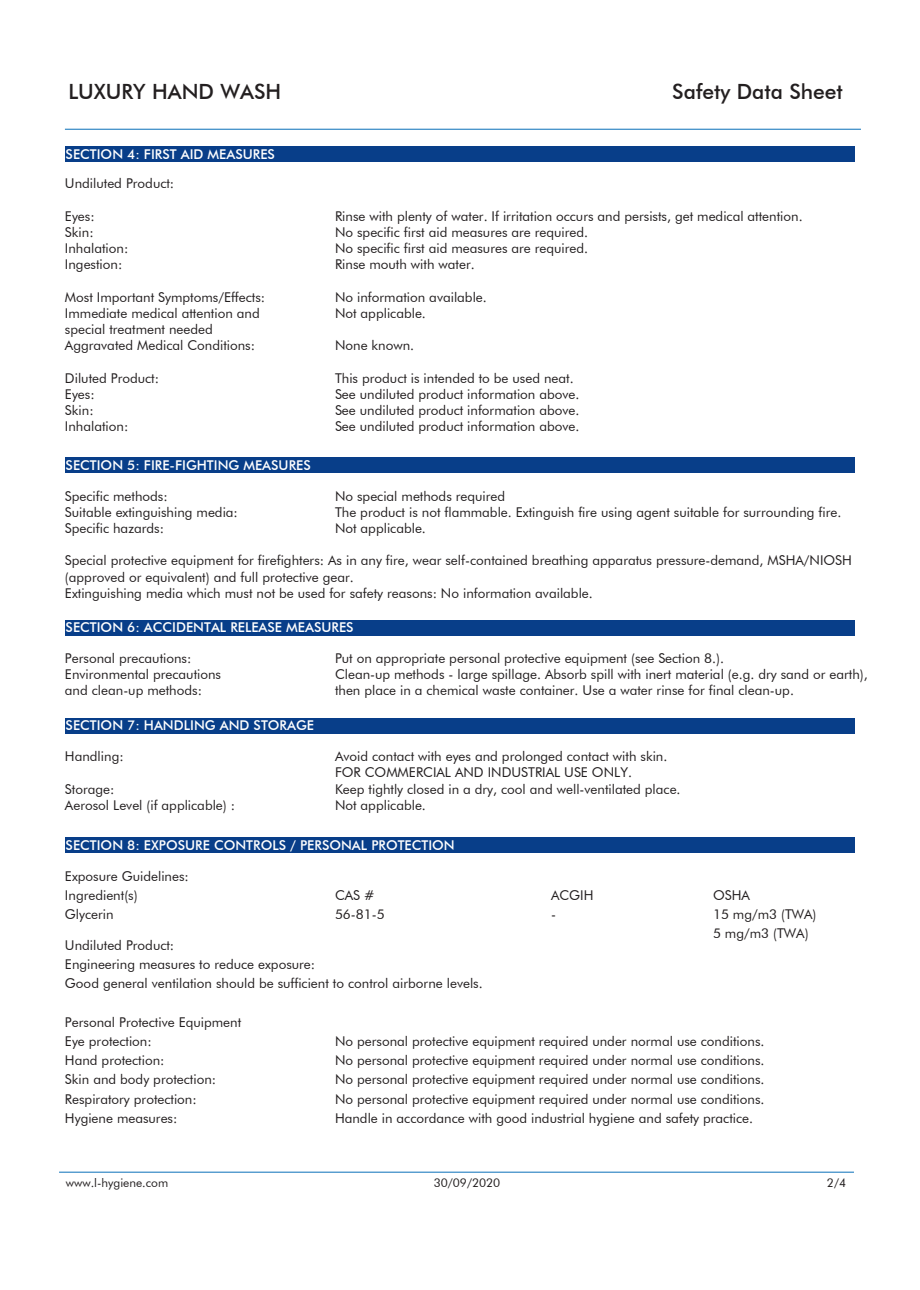
<style>
.page{position:relative;width:920px;height:1290px;background:#fff}
.page>*{position:absolute;margin:0;border:0;box-sizing:border-box;transform-origin:0 0}
.t1{font:500 21px "Futura BT";color:#231f20}
.t2{font:13.5px/19.2px "Futura BT";color:#231f20}
.t3{font:500 13.5px "Futura BT";color:#fff}
.t4{font:12px "Futura BT";color:#231f20}
</style>
<div class="page">
<hr style="left:65px;top:129px;width:796px;height:1px;background:#0a70b9">
<hr style="left:59px;top:1172px;width:795px;height:1px;background:#0a70b9">
<div style="left:65px;top:457px;width:789px;height:16px;background:#083e89"></div>
<div style="left:65px;top:620px;width:789px;height:15px;background:#083e89"></div>
<div style="left:65px;top:718px;width:789px;height:15px;background:#083e89"></div>
<div style="left:65px;top:837px;width:789px;height:16px;background:#083e89"></div>
<div style="left:65px;top:146px;width:789px;height:16px;background:#083e89"></div>
<h1 class="t1" style="left:68px;top:78px;width:214px">LUXURY HAND WASH</h1>
<h1 class="t1" style="left:672px;top:78px;width:172px">Safety Data Sheet</h1>
<p class="t3" style="left:66px;top:146px;width:211px">SECTION 4: FIRST AID MEASURES</p>
<p class="t2" style="left:65px;top:174px;width:111px">Undiluted Product:</p>
<p class="t2" style="left:65px;top:206px;width:31px">Eyes:</p>
<p class="t2" style="left:335px;top:206px;width:469px">Rinse with plenty of water. If irritation occurs and persists, get medical attention.</p>
<p class="t2" style="left:65px;top:222px;width:30px">Skin:</p>
<p class="t2" style="left:335px;top:222px;width:255px">No specific first aid measures are required.</p>
<p class="t2" style="left:65px;top:239px;width:65px">Inhalation:</p>
<p class="t2" style="left:335px;top:239px;width:255px">No specific first aid measures are required.</p>
<p class="t2" style="left:65px;top:255px;width:59px">Ingestion:</p>
<p class="t2" style="left:335px;top:255px;width:141px">Rinse mouth with water.</p>
<p class="t2" style="left:65px;top:287px;width:202px">Most Important Symptoms/Effects:</p>
<p class="t2" style="left:335px;top:287px;width:153px">No information available.</p>
<p class="t2" style="left:65px;top:303px;width:196px">Immediate medical attention and</p>
<p class="t2" style="left:335px;top:303px;width:92px">Not applicable.</p>
<p class="t2" style="left:65px;top:321px;width:192px;line-height:16.2px">special treatment needed<br>Aggravated Medical Conditions:</p>
<p class="t2" style="left:335px;top:336px;width:81px">None known.</p>
<p class="t2" style="left:65px;top:368px;width:96px">Diluted Product:</p>
<p class="t2" style="left:335px;top:368px;width:240px">This product is intended to be used neat.</p>
<p class="t2" style="left:65px;top:384px;width:31px">Eyes:</p>
<p class="t2" style="left:335px;top:384px;width:246px">See undiluted product information above.</p>
<p class="t2" style="left:65px;top:401px;width:30px">Skin:</p>
<p class="t2" style="left:335px;top:401px;width:246px">See undiluted product information above.</p>
<p class="t2" style="left:65px;top:417px;width:65px">Inhalation:</p>
<p class="t2" style="left:335px;top:417px;width:246px">See undiluted product information above.</p>
<p class="t3" style="left:66px;top:457px;width:247px">SECTION 5: FIRE-FIGHTING MEASURES</p>
<p class="t2" style="left:65px;top:486px;width:104px">Specific methods:</p>
<p class="t2" style="left:335px;top:486px;width:172px">No special methods required</p>
<p class="t2" style="left:65px;top:502px;width:174px">Suitable extinguishing media:</p>
<p class="t2" style="left:335px;top:502px;width:508px">The product is not flammable. Extinguish fire using agent suitable for surrounding fire.</p>
<p class="t2" style="left:65px;top:518px;width:101px">Specific hazards:</p>
<p class="t2" style="left:335px;top:518px;width:92px">Not applicable.</p>
<p class="t2" style="left:65px;top:552px;width:788px;line-height:16.2px">Special protective equipment for firefighters: As in any fire, wear self-contained breathing apparatus pressure-demand, MSHA/NIOSH (approved or equivalent) and full protective gear.<br>Extinguishing media which must not be used for safety reasons: No information available.</p>
<p class="t3" style="left:66px;top:619px;width:289px">SECTION 6: ACCIDENTAL RELEASE MEASURES</p>
<p class="t2" style="left:65px;top:648px;width:128px">Personal precautions:</p>
<p class="t2" style="left:335px;top:648px;width:391px">Put on appropriate personal protective equipment (see Section 8.).</p>
<p class="t2" style="left:65px;top:665px;width:158px">Environmental precautions</p>
<p class="t2" style="left:335px;top:665px;width:534px">Clean-up methods - large spillage. Absorb spill with inert material (e.g. dry sand or earth),</p>
<p class="t2" style="left:65px;top:681px;width:139px">and clean-up methods:</p>
<p class="t2" style="left:335px;top:681px;width:460px">then place in a chemical waste container. Use a water rinse for final clean-up.</p>
<p class="t3" style="left:66px;top:717px;width:250px">SECTION 7: HANDLING AND STORAGE</p>
<p class="t2" style="left:65px;top:747px;width:60px">Handling:</p>
<p class="t2" style="left:335px;top:748px;width:334px;line-height:16.2px">Avoid contact with eyes and prolonged contact with skin.<br>FOR COMMERCIAL AND INDUSTRIAL USE ONLY.</p>
<p class="t2" style="left:65px;top:779px;width:51px">Storage:</p>
<p class="t2" style="left:335px;top:779px;width:347px">Keep tightly closed in a dry, cool and well-ventilated place.</p>
<p class="t2" style="left:65px;top:795px;width:172px">Aerosol Level (if applicable) :</p>
<p class="t2" style="left:335px;top:795px;width:92px">Not applicable.</p>
<p class="t3" style="left:66px;top:837px;width:391px">SECTION 8: EXPOSURE CONTROLS / PERSONAL PROTECTION</p>
<p class="t2" style="left:65px;top:866px;width:125px">Exposure Guidelines:<br>Ingredient(s)</p>
<p class="t2" style="left:335px;top:885px;width:41px">CAS #</p>
<p class="t2" style="left:551px;top:885px;width:44px">ACGIH</p>
<p class="t2" style="left:713px;top:885px;width:38px">OSHA</p>
<p class="t2" style="left:65px;top:904px;width:50px">Glycerin</p>
<p class="t2" style="left:335px;top:904px;width:51px">56-81-5</p>
<p class="t2" style="left:551px;top:904px;width:6px">-</p>
<p class="t2" style="left:713px;top:904px;width:105px">15 mg/m3 (TWA)<br>5 mg/m3 (TWA)</p>
<p class="t2" style="left:65px;top:935px;width:419px">Undiluted Product:<br>Engineering measures to reduce exposure:<br>Good general ventilation should be sufficient to control airborne levels.</p>
<p class="t2" style="left:65px;top:1012px;width:178px">Personal Protective Equipment<br>Eye protection:</p>
<p class="t2" style="left:335px;top:1031px;width:431px">No personal protective equipment required under normal use conditions.</p>
<p class="t2" style="left:65px;top:1051px;width:101px">Hand protection:</p>
<p class="t2" style="left:335px;top:1051px;width:431px">No personal protective equipment required under normal use conditions.</p>
<p class="t2" style="left:65px;top:1070px;width:153px">Skin and body protection:</p>
<p class="t2" style="left:335px;top:1070px;width:431px">No personal protective equipment required under normal use conditions.</p>
<p class="t2" style="left:65px;top:1089px;width:133px">Respiratory protection:</p>
<p class="t2" style="left:335px;top:1089px;width:431px">No personal protective equipment required under normal use conditions.</p>
<p class="t2" style="left:65px;top:1108px;width:114px">Hygiene measures:</p>
<p class="t2" style="left:335px;top:1108px;width:420px">Handle in accordance with good industrial hygiene and safety practice.</p>
<p class="t4" style="left:66px;top:1175px;width:104px">www.l-hygiene.com</p>
<p class="t4" style="left:434px;top:1175px;width:68px">30/09/2020</p>
<p class="t4" style="left:827px;top:1175px;width:21px">2/4</p>
</div>
